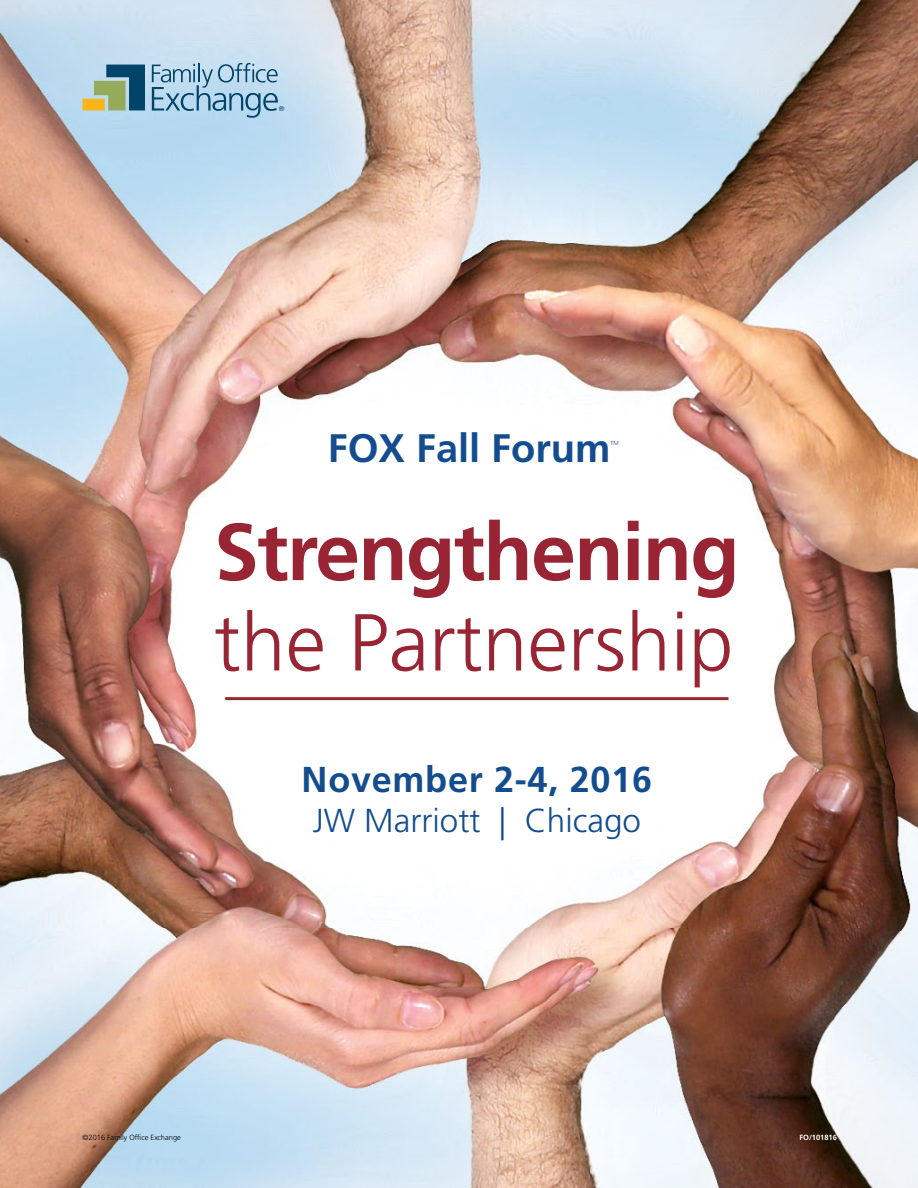
<style>
.page{position:relative;width:918px;height:1188px;background:#fff}
.page>*{position:absolute;margin:0;border:0;box-sizing:border-box;transform-origin:0 0}
.t1{font:300 80.55px "Frutiger LT";color:#992534}
.t2{font:700 80.55px "Frutiger LT";letter-spacing:-.02em;color:#992534}
.t3{font:700 39.75px "Frutiger LT";color:#134d8f}
.t4{font:700 36px "Frutiger LT";letter-spacing:.02em;color:#134d8f}
.t5{font:300 33.15px "Frutiger LT";color:#134d8f}
.t6{font:300 7.5px "Frutiger LT";color:#000}
.t7{font:700 7.5px "Frutiger LT";color:#fff}
.t8{font:300 7.2px "Frutiger LT";color:#00446a}
.t9{font:300 5.85px "Frutiger LT";color:#134d8f}
.s1{color:#144c8e}
</style>
<div class="page">
<img style="left:0;top:0;width:867px;height:929px">
<img style="left:0;top:929px;width:918px;height:259px">
<img style="left:867px;top:0;width:51px;height:931px">
<svg style="left:94px;top:65px;width:51px;height:45px;background:#598581"></svg>
<div style="left:82px;top:99px;width:23px;height:11px;background:#fab517"></div>
<svg style="left:152px;top:63px;width:126px;height:55px;background:#97bcd5"></svg>
<hr style="left:225px;top:697px;width:503px;height:3px;background:#942a2c">
<p class="t8" style="left:279px;top:105px;width:7px">®</p>
<h2 class="t3" style="left:328px;top:425px;width:284px">FOX Fall Forum</h2>
<p class="t9" style="left:611px;top:439px;width:10px">TM</p>
<h1 class="t2" style="left:214px;top:505px;width:527px">Strengthening</h1>
<h1 class="t1" style="left:214px;top:597px;width:521px">the Partnership</h1>
<h3 class="t4" style="left:302px;top:759px;width:352px"><span class="s1">Novem</span>ber 2-4, 2016</h3>
<h3 class="t5" style="left:313px;top:802px;width:330px">JW Marriott | Chicago</h3>
<p class="t6" style="left:82px;top:1133px;width:100px">©2016 Family Office Exchange</p>
<p class="t7" style="left:799px;top:1133px;width:39px">FO/101816</p>
</div>
